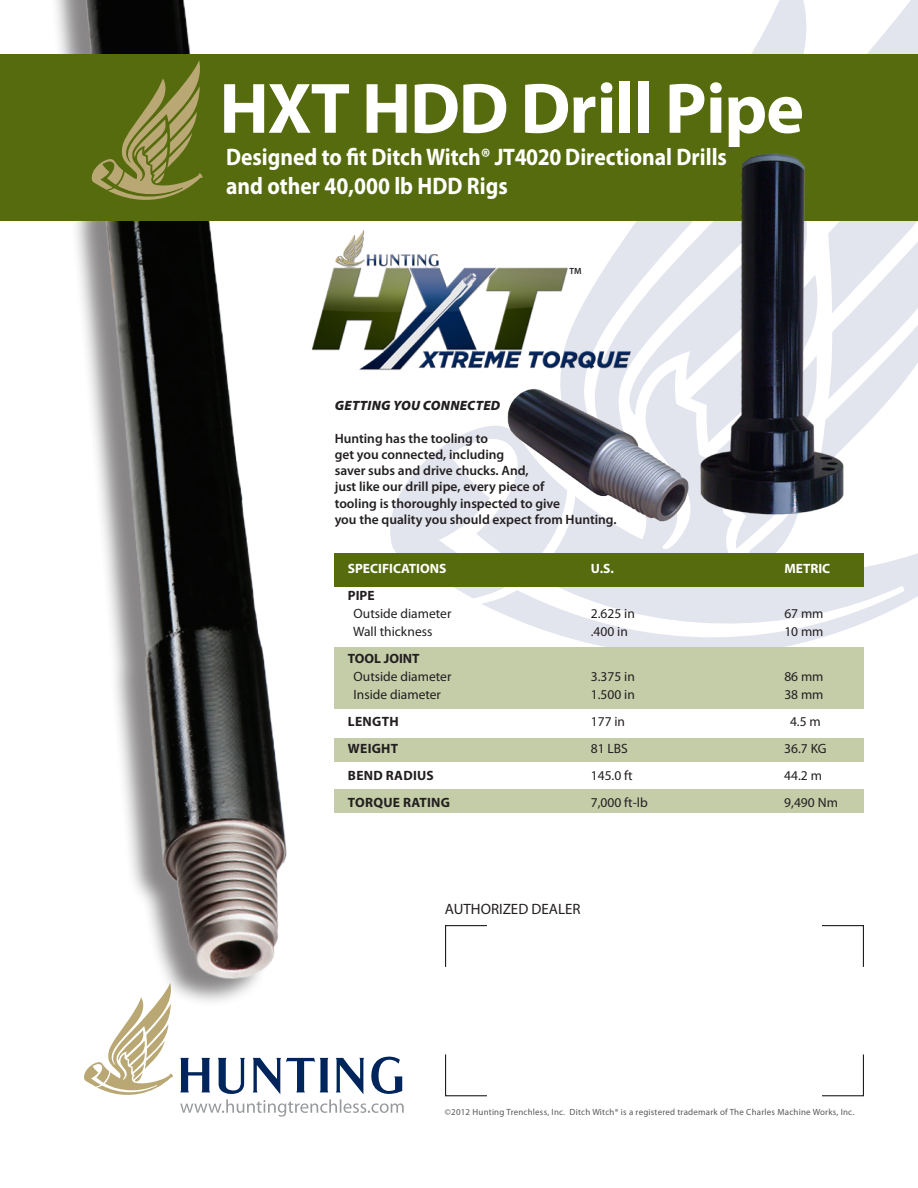
<style>
.page{position:relative;width:918px;height:1188px;background:#fff}
.page>*{position:absolute;margin:0;border:0;box-sizing:border-box;transform-origin:0 0}
.t1{font:700 72px "Myriad Pro";letter-spacing:-.02em;color:#fff}
.t2{font:700 24px "Myriad Pro";color:#fff;scale:.9 1}
.callouts{font:15px "Myriad Pro";color:#231f20}
.callouts-2{font:600 13.5px/16.2px "Myriad Pro";color:#231f20}
.specs{font:13.5px "Myriad Pro";color:#231f20}
.specs-2{font:700 13.5px "Myriad Pro";letter-spacing:.02em;color:#231f20}
.specs-3{font:700 13.5px "Myriad Pro";color:#fff}
.callouts-3{font:italic 900 13.5px "Myriad Pro";letter-spacing:.02em;color:#231f20}
.specs-4{font:700 13.5px "Myriad Pro";color:#231f20}
.callouts-4{font:9px "Myriad Pro";letter-spacing:.025em;color:#57585a}
.specs-5{font:600 9px "Myriad Pro";color:#231f20}
</style>
<div class="page">
<svg style="left:482px;top:0;width:436px;height:647px"></svg>
<svg style="left:609px;top:15px;width:309px;height:547px"></svg>
<svg style="left:376px;top:423px;width:191px;height:176px"></svg>
<img style="left:354px;top:221px;width:252px;height:166px">
<svg style="left:84px;top:1040px;width:89px;height:55px"></svg>
<svg style="left:180px;top:1056px;width:224px;height:61px"></svg>
<svg style="left:445px;top:925px;width:42px;height:42px"></svg>
<svg style="left:445px;top:1054px;width:42px;height:43px"></svg>
<svg style="left:822px;top:925px;width:42px;height:42px"></svg>
<svg style="left:822px;top:1054px;width:42px;height:43px"></svg>
<img style="left:56px;top:0;width:298px;height:1040px">
<div style="left:335px;top:554px;width:529px;height:33px;background:#556b0e"></div>
<div style="left:335px;top:647px;width:529px;height:62px;background:#c4cca8"></div>
<div style="left:335px;top:738px;width:529px;height:24px;background:#c4cca8"></div>
<div style="left:335px;top:789px;width:529px;height:24px;background:#c4cca8"></div>
<div style="left:0;top:54px;width:918px;height:167px;background:#556b0e"></div>
<svg style="left:91px;top:60px;width:112px;height:140px"></svg>
<img style="left:606px;top:153px;width:312px;height:375px">
<img style="left:495px;top:377px;width:247px;height:153px">
<p class="t1" style="left:219px;top:62px;width:586px">HXT HDD Drill Pipe</p>
<p class="t2" style="left:226px;top:141px;width:558px">Designed to fit Ditch Witch® JT4020 Directional Drills</p>
<p class="t2" style="left:226px;top:170px;width:315px">and other 40,000 lb HDD Rigs</p>
<p class="specs-5" style="left:569px;top:266px;width:14px">TM</p>
<p class="callouts-3" style="left:335px;top:397px;width:167px">GETTING YOU CONNECTED</p>
<p class="callouts-2" style="left:335px;top:430px;width:283px">Hunting has the tooling to<br>get you connected, including<br>saver subs and drive chucks. And,<br>just like our drill pipe, every piece of<br>tooling is thoroughly inspected to give<br>you the quality you should expect from Hunting.</p>
<p class="specs-3" style="left:348px;top:559px;width:100px">SPECIFICATIONS</p>
<p class="specs-3" style="left:591px;top:559px;width:25px">U.S.</p>
<p class="specs-3" style="left:784px;top:559px;width:47px">METRIC</p>
<p class="specs-2" style="left:348px;top:586px;width:28px">PIPE</p>
<p class="specs" style="left:354px;top:605px;width:99px">Outside diameter</p>
<p class="specs" style="left:591px;top:605px;width:46px">2.625 in</p>
<p class="specs" style="left:784px;top:605px;width:41px">67 mm</p>
<p class="specs" style="left:353px;top:623px;width:81px">Wall thickness</p>
<p class="specs" style="left:591px;top:623px;width:39px">.400 in</p>
<p class="specs" style="left:784px;top:623px;width:41px">10 mm</p>
<p class="specs-4" style="left:348px;top:649px;width:73px">TOOL JOINT</p>
<p class="specs" style="left:354px;top:668px;width:99px">Outside diameter</p>
<p class="specs" style="left:591px;top:668px;width:46px">3.375 in</p>
<p class="specs" style="left:784px;top:668px;width:41px">86 mm</p>
<p class="specs" style="left:354px;top:686px;width:89px">Inside diameter</p>
<p class="specs" style="left:591px;top:686px;width:46px">1.500 in</p>
<p class="specs" style="left:784px;top:686px;width:41px">38 mm</p>
<p class="specs-2" style="left:348px;top:712px;width:52px">LENGTH</p>
<p class="specs" style="left:591px;top:713px;width:36px">177 in</p>
<p class="specs" style="left:790px;top:713px;width:32px">4.5 m</p>
<p class="specs-2" style="left:348px;top:739px;width:52px">WEIGHT</p>
<p class="specs" style="left:591px;top:740px;width:39px">81 LBS</p>
<p class="specs" style="left:784px;top:740px;width:44px">36.7 KG</p>
<p class="specs-2" style="left:348px;top:766px;width:87px">BEND RADIUS</p>
<p class="specs" style="left:591px;top:767px;width:43px">145.0 ft</p>
<p class="specs" style="left:784px;top:767px;width:39px">44.2 m</p>
<p class="specs-2" style="left:348px;top:793px;width:104px">TORQUE RATING</p>
<p class="specs" style="left:591px;top:794px;width:58px">7,000 ft-lb</p>
<p class="specs" style="left:784px;top:794px;width:55px">9,490 Nm</p>
<p class="callouts" style="left:445px;top:900px;width:137px">AUTHORIZED DEALER</p>
<p class="callouts-4" style="left:445px;top:1107px;width:411px">©2012 Hunting Trenchless, Inc. Ditch Witch® is a registered trademark of The Charles Machine Works, Inc.</p>
</div>
